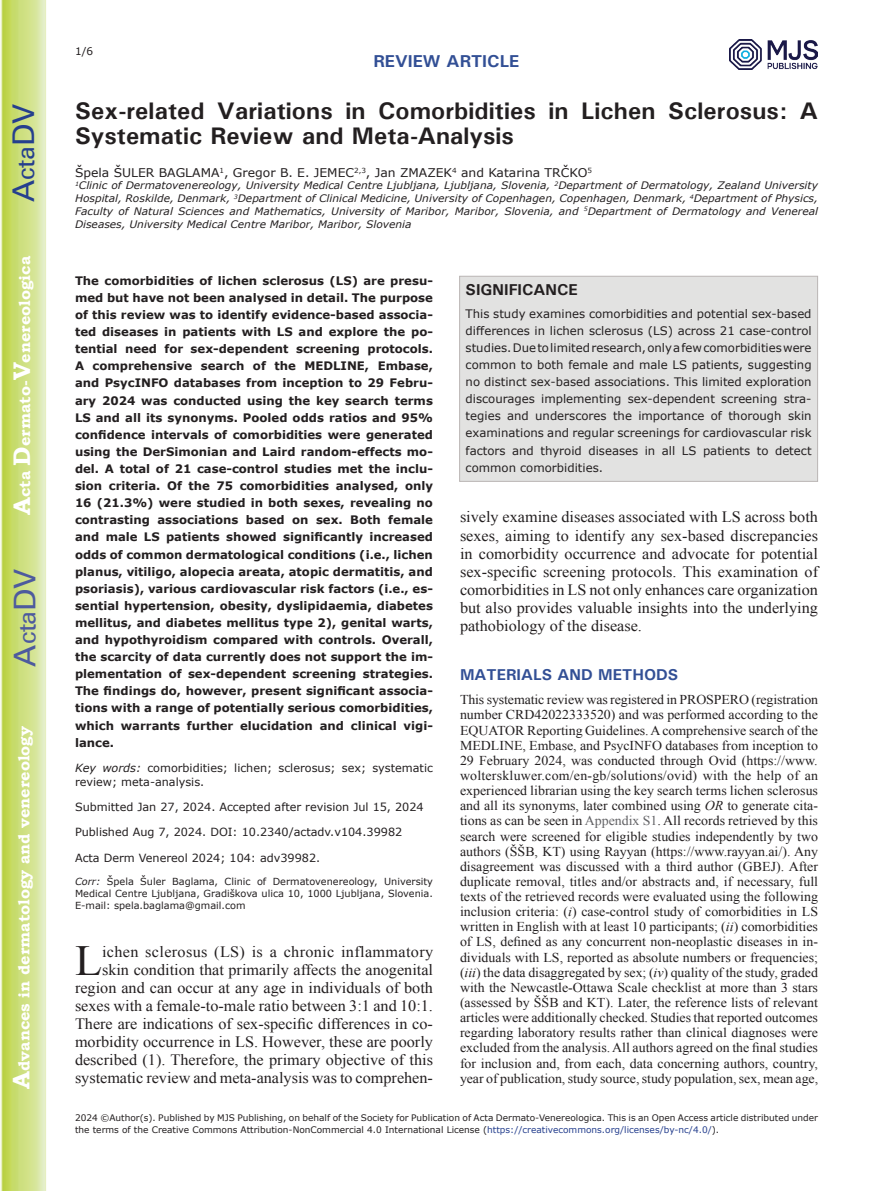
<style>
.page{position:relative;width:893px;height:1191px;background:#fff}
.page>*{position:absolute;margin:0;border:0;box-sizing:border-box;transform-origin:0 0}
.t1{font:42.9px "Times New Roman";color:#231f20}
.t2{font:30px "Univers";color:#4d5a9e}
.t3{font:30px "Univers";color:#253f8e}
.t4{font:700 24px/25.5px "Univers";letter-spacing:.005em;color:#231f20}
.t5{font:700 17.25px "Univers";color:#324f95}
.t6{font:15.75px/18px "Times New Roman";color:#231f20;text-align:right}
.t7{font:700 15.75px "Bookman Old Style";color:#fff}
.t8{font:700 15.75px "Univers";color:#324f95}
.t9{font:700 15.75px "Univers";color:#231f20}
.t10{font:13.5px/15.1px "Times New Roman";letter-spacing:-.005em;color:#231f20;text-align:justify}
.t11{font:12px "Verdana";color:#231f20}
.t12{font:700 11.7px/17.1px "Verdana";color:#231f20;text-align:justify}
.t13{font:11.7px/17.1px "Verdana";color:#231f20;text-align:justify}
.t14{font:11.25px/13.5px "Verdana";color:#231f20}
.t15{font:10.5px "Verdana";color:#231f20}
.t16{font:italic 10.35px/12.8px "Verdana";color:#231f20;text-align:justify}
.t17{font:9.75px/11.7px "Verdana";color:#231f20;text-align:justify}
.t18{font:9px/12px "Verdana";color:#231f20}
.s1{font-size:24px}
.s2{font-style:italic}
.s3{color:#636366}
.s4{color:#253f8e}
</style>
<div class="page">
<svg style="left:1px;top:0;width:45px;height:1191px;background:#cfe084"></svg>
<img style="left:729px;top:40px;width:89px;height:30px">
<div style="left:459px;top:276px;width:359px;height:206px;background:#e2e2e1;border:1px solid #bab5b4"></div>
<h2 class="t3" style="left:6px;top:202px;width:100px;rotate:-90deg">A<span class="s1">cta</span>DV</h2>
<p class="t7" style="left:15px;top:515px;width:260px;rotate:-90deg"><span class="s1">A</span>cta <span class="s1">D</span>ermato-<span class="s1">V</span>enereologica</p>
<h2 class="t2" style="left:7px;top:666px;width:100px;rotate:-90deg">A<span class="s1">cta</span>DV</h2>
<p class="t7" style="left:15px;top:1088px;width:364px;rotate:-90deg"><span class="s1">A</span>dvances in dermatology and venereology</p>
<p class="t15" style="left:75px;top:44px;width:20px">1/6</p>
<p class="t5" style="left:373px;top:50px;width:147px">REVIEW ARTICLE</p>
<h3 class="t4" style="left:75px;top:97px;width:744px">Sex-related Variations in Comorbidities in Lichen Sclerosus: A<br>Systematic Review and Meta-Analysis</h3>
<p class="t11" style="left:75px;top:164px;width:519px">Špela ŠULER BAGLAMA<sup>1</sup>, Gregor B. E. JEMEC<sup>2,3</sup>, Jan ZMAZEK<sup>4</sup> and Katarina TRČKO<sup>5</sup></p>
<p class="t16" style="left:75px;top:179px;width:744px"><sup>1</sup>Clinic of Dermatovenereology, University Medical Centre Ljubljana, Ljubljana, Slovenia, <sup>2</sup>Department of Dermatology, Zealand University Hospital, Roskilde, Denmark, <sup>3</sup>Department of Clinical Medicine, University of Copenhagen, Copenhagen, Denmark, <sup>4</sup>Department of Physics, Faculty of Natural Sciences and Mathematics, University of Maribor, Maribor, Slovenia, and <sup>5</sup>Department of Dermatology and Venereal Diseases, University Medical Centre Maribor, Maribor, Slovenia</p>
<p class="t12" style="left:75px;top:272px;width:359px">The comorbidities of lichen sclerosus (LS) are presu&shy;med but have not been analysed in detail. The purpose of this review was to identify evidence-based associa&shy;ted diseases in patients with LS and explore the po&shy;tential need for sex-dependent screening protocols.<br>A comprehensive search of the MEDLINE, Embase, and PsycINFO databases from inception to 29 Febru&shy;ary 2024 was conducted using the key search terms LS and all its synonyms. Pooled odds ratios and 95% confidence intervals of comorbidities were generated using the DerSimonian and Laird random-effects mo&shy;del. A total of 21 case-control studies met the inclu&shy;sion criteria. Of the 75 comorbidities analysed, only 16 (21.3%) were studied in both sexes, revealing no contrasting associations based on sex. Both female and male LS patients showed significantly increased odds of common dermatological conditions (i.e., lichen planus, vitiligo, alopecia areata, atopic dermatitis, and psoriasis), various cardiovascular risk factors (i.e., es&shy;sential hypertension, obesity, dyslipidaemia, diabetes mellitus, and diabetes mellitus type 2), genital warts, and hypothyroidism compared with controls. Overall, the scarcity of data currently does not support the im&shy;plementation of sex-dependent screening strategies.<br>The findings do, however, present significant associa&shy;tions with a range of potentially serious comorbidities, which warrants further elucidation and clinical vigi&shy;lance.</p>
<p class="t14" style="left:75px;top:761px;width:359px"><span class="s2">Key words:</span> comorbidities; lichen; sclerosus; sex; systematic review; meta-analysis.</p>
<p class="t14" style="left:75px;top:800px;width:350px">Submitted Jan 27, 2024. Accepted after revision Jul 15, 2024</p>
<p class="t14" style="left:75px;top:825px;width:329px">Published Aug 7, 2024. DOI: 10.2340/actadv.v104.39982</p>
<p class="t14" style="left:75px;top:851px;width:247px">Acta Derm Venereol 2024; 104: adv39982.</p>
<p class="t17" style="left:75px;top:876px;width:359px"><span class="s2">Corr:</span> Špela Šuler Baglama, Clinic of Dermatovenereology, University Medical Centre Ljubljana, Gradiškova ulica 10, 1000 Ljubljana, Slovenia.<br>E-mail: spela.baglama@gmail.com</p>
<h1 class="t1" style="left:75px;top:931px;width:29px">L</h1>
<p class="t6" style="left:75px;top:942px;width:360px">ichen sclerosus (LS) is a chronic inflammatory skin condition that primarily affects the anogenital region and can occur at any age in individuals of both sexes with a female-to-male ratio between 3:1 and 10:1.<br>There are indications of sex-specific differences in co&shy;morbidity occurrence in LS. However, these are poorly described (1). Therefore, the primary objective of this systematic review and meta-analysis was to comprehen-</p>
<p class="t9" style="left:466px;top:279px;width:114px">SIGNIFICANCE</p>
<p class="t13" style="left:466px;top:305px;width:348px">This study examines comorbidities and potential sex-based differences in lichen sclerosus (LS) across 21 case-control studies. Due to limited research, only a few comorbidities were common to both female and male LS patients, suggesting no distinct sex-based associations. This limited exploration discourages implementing sex-dependent screening stra&shy;tegies and underscores the importance of thorough skin examinations and regular screenings for cardiovascular risk factors and thyroid diseases in all LS patients to detect common comorbidities.</p>
<p class="t6" style="left:460px;top:508px;width:360px;text-align:justify">sively examine diseases associated with LS across both sexes, aiming to identify any sex-based discrepancies in comorbidity occurrence and advocate for potential sex-specific screening protocols. This examination of comorbidities in LS not only enhances care organization but also provides valuable insights into the underlying pathobiology of the disease.</p>
<p class="t8" style="left:460px;top:665px;width:220px">MATERIALS AND METHODS</p>
<p class="t10" style="left:460px;top:692px;width:360px">This systematic review was registered in PROSPERO (registration number CRD42022333520) and was performed according to the EQUATOR Reporting Guidelines. A comprehensive search of the MEDLINE, Embase, and PsycINFO databases from inception to 29 February 2024, was conducted through Ovid (https://www. wolterskluwer.com/en-gb/solutions/ovid) with the help of an experienced librarian using the key search terms lichen sclerosus and all its synonyms, later combined using <span class="s2">OR</span> to generate cita&shy;tions as can be seen in <span class="s3">Appendix S1</span>. All records retrieved by this search were screened for eligible studies independently by two authors (ŠŠB, KT) using Rayyan (https://www.rayyan.ai/). Any disagreement was discussed with a third author (GBEJ). After duplicate removal, titles and/or abstracts and, if necessary, full texts of the retrieved records were evaluated using the following inclusion criteria: (<span class="s2">i</span>) case-control study of comorbidities in LS written in English with at least 10 participants; (<span class="s2">ii</span>) comorbidities of LS, defined as any concurrent non-neoplastic diseases in in&shy;dividuals with LS, reported as absolute numbers or frequencies; (<span class="s2">iii</span>) the data disaggregated by sex; (<span class="s2">iv</span>) quality of the study, graded with the Newcastle-Ottawa Scale checklist at more than 3 stars (assessed by ŠŠB and KT). Later, the reference lists of relevant articles were additionally checked. Studies that reported outcomes regarding laboratory results rather than clinical diagnoses were excluded from the analysis. All authors agreed on the final studies for inclusion and, from each, data concerning authors, country, year of publication, study source, study population, sex, mean age,</p>
<p class="t18" style="left:75px;top:1111px;width:744px">2024 ©Author(s). Published by MJS Publishing, on behalf of the Society for Publication of Acta Dermato-Venereologica. This is an Open Access article distributed under the terms of the Creative Commons Attribution-NonCommercial 4.0 International License (<span class="s4">https://creativecommons.org/licenses/by-nc/4.0/</span>).</p>
</div>
